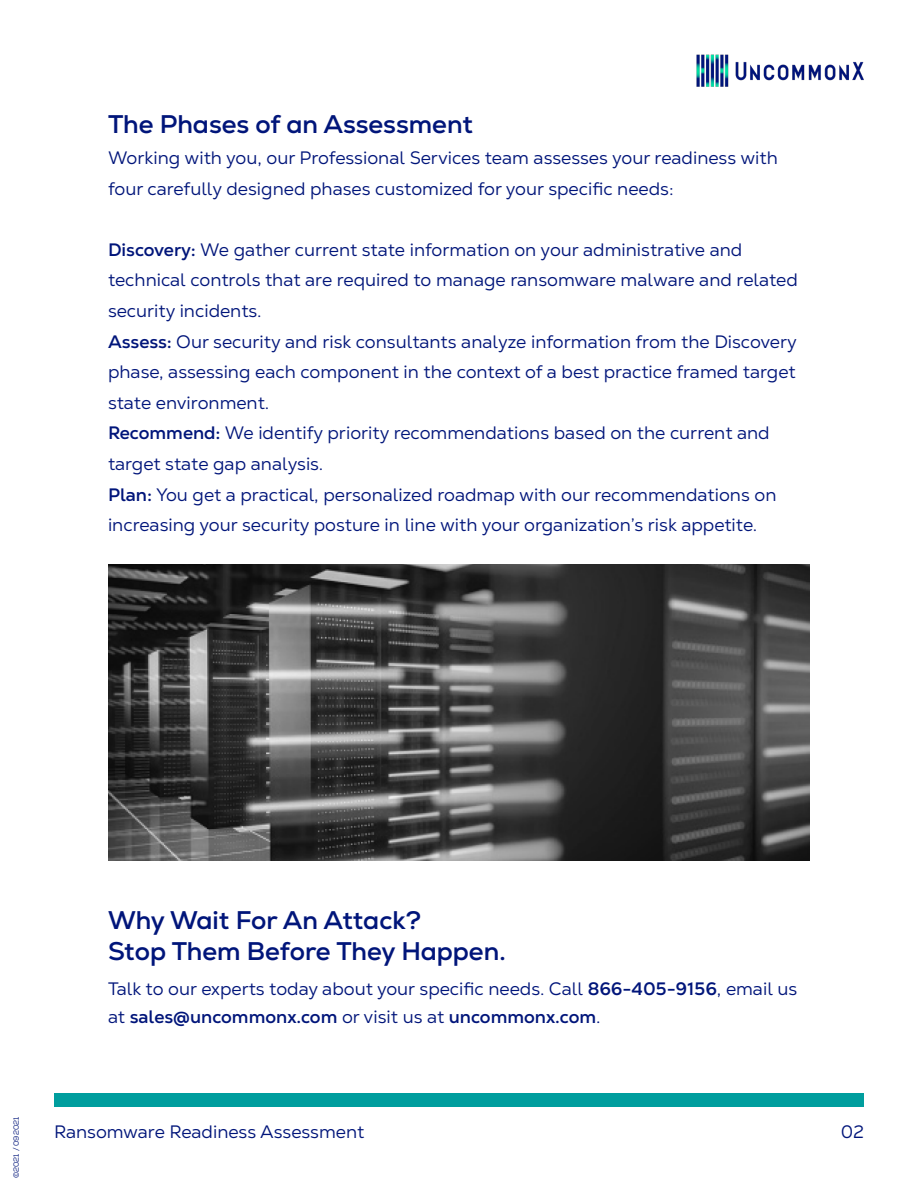
<style>
.page{position:relative;width:918px;height:1188px;background:#fff}
.page>*{position:absolute;margin:0;border:0;box-sizing:border-box;transform-origin:0 0}
.t1{font:700 25.5px/30.6px "Nexa";color:#00157a}
.t2{font:18px/30.6px "Nexa Text";color:#00157a}
.t3{font:7.5px "Nexa";color:#00157a}
.s1{font-weight:700}
</style>
<div class="page">
<div style="left:54px;top:1094px;width:810px;height:13px;background:#009e9e"></div>
<img style="left:696px;top:54px;width:168px;height:33px">
<img style="left:108px;top:564px;width:702px;height:296px">
<p class="t1" style="left:108px;top:109px;width:366px">The Phases of an Assessment</p>
<p class="t2" style="left:108px;top:142px;width:671px">Working with you, our Professional Services team assesses your readiness with four carefully designed phases customized for your specific needs:</p>
<p class="t2" style="left:108px;top:234px;width:691px"><span class="s1">Discovery:</span> We gather current state information on your administrative and technical controls that are required to manage ransomware malware and related security incidents.</p>
<p class="t2" style="left:108px;top:326px;width:691px;text-align:justify"><span class="s1">Assess:</span> Our security and risk consultants analyze information from the Discovery phase, assessing each component in the context of a best practice framed target state environment.</p>
<p class="t2" style="left:108px;top:418px;width:663px"><span class="s1">Recommend:</span> We identify priority recommendations based on the current and target state gap analysis.</p>
<p class="t2" style="left:108px;top:479px;width:670px"><span class="s1">Plan:</span> You get a practical, personalized roadmap with our recommendations on increasing your security posture in line with your organization’s risk appetite.</p>
<p class="t3" style="left:12px;top:1178px;width:63px;rotate:-90deg">©2021 / 092021</p>
<p class="t1" style="left:108px;top:905px;width:399px">Why Wait For An Attack?<br>Stop Them Before They Happen.</p>
<p class="t2" style="left:108px;top:975px;width:691px;line-height:28.2px">Talk to our experts today about your specific needs. Call <span class="s1">866-405-9156</span>, email us at <span class="s1">sales@uncommonx.com</span> or visit us at <span class="s1">uncommonx.com</span>.</p>
<p class="t2" style="left:54px;top:1117px;width:312px">Ransomware Readiness Assessment</p>
<p class="t2" style="left:841px;top:1117px;width:25px">02</p>
</div>
